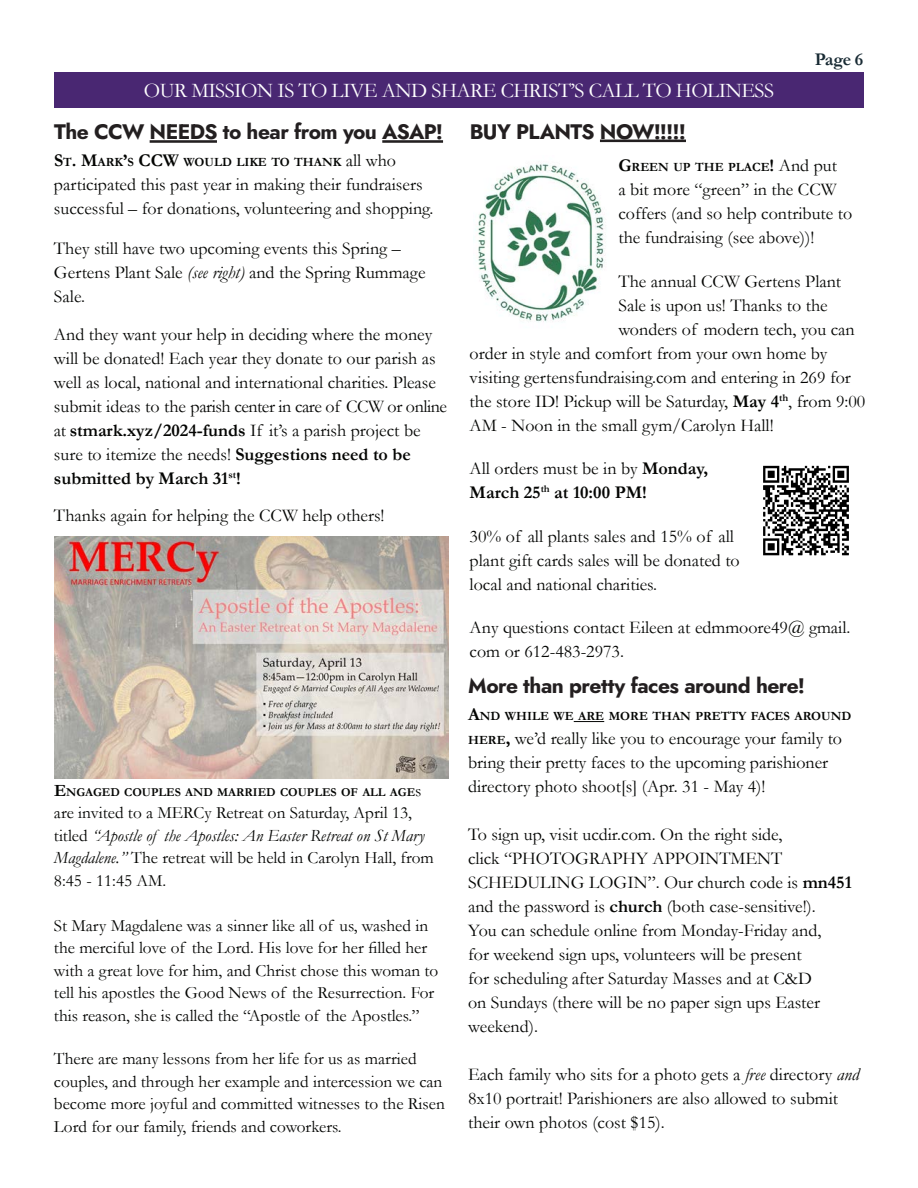
<style>
.page{position:relative;width:918px;height:1188px;background:#fff}
.page>*{position:absolute;margin:0;border:0;box-sizing:border-box;transform-origin:0 0}
.t1{font:21px "Jost";letter-spacing:-.025em;color:#231f20}
.t2{font:21px "Garamond";letter-spacing:-.025em;color:#fff}
.t3{font:18px/24px "Garamond";color:#040503}
.t4{font:700 18px/24px "Garamond";color:#040503}
.t5{font:700 18px "Garamond";color:#182a33}
.t6{font:17.25px/22.5px "Garamond";color:#040503}
.t7{font:700 12.6px "Garamond";color:#040503}
.t8{font:700 12.15px "Garamond";color:#040503}
.s1{font-size:18px}
.s2{font-weight:400;font-size:18px}
.s3{font-style:italic}
.s4{font-weight:700}
.s5{font-size:17.25px}
.s6{font-weight:400;font-size:17.25px}
.s7{font-weight:400}
.s8{font-weight:700;font-size:12.6px}
</style>
<div class="page">
<div style="left:54px;top:72px;width:810px;height:36px;background:#492772"></div>
<hr style="left:574px;top:721px;width:30px;height:1px;background:#040503">
<hr style="left:150px;top:140px;width:67px;height:3px;background:#231f20">
<hr style="left:382px;top:140px;width:61px;height:3px;background:#231f20">
<hr style="left:600px;top:140px;width:86px;height:2px;background:#231f20">
<img style="left:763px;top:465px;width:86px;height:91px">
<img style="left:54px;top:537px;width:394px;height:242px">
<img style="left:473px;top:163px;width:132px;height:159px">
<p class="t2" style="left:144px;top:77px;width:632px">OUR MISSION IS TO LIVE AND SHARE CHRIST’S CALL TO HOLINESS</p>
<p class="t1" style="left:54px;top:118px;width:390px">The CCW NEEDS to hear from you ASAP!</p>
<p class="t1" style="left:470px;top:117px;width:218px">BUY PLANTS NOW!!!!!</p>
<p class="t5" style="left:815px;top:47px;width:50px">Page 6</p>
<p class="t7" style="left:54px;top:153px;width:344px"><span class="s1">S</span>T<span class="s1">. M</span>ARK<span class="s1">’</span>S <span class="s1">CCW</span> WOULD LIKE TO THANK <span class="s2">all who</span></p>
<p class="t3" style="left:54px;top:172px;width:381px">participated this past year in making their fundraisers successful – for donations, volunteering and shopping.</p>
<p class="t3" style="left:54px;top:236px;width:373px">They still have two upcoming events this Spring –<br>Gertens Plant Sale <span class="s3">(see right)</span> and the Spring Rummage<br>Sale.</p>
<p class="t3" style="left:54px;top:322px;width:394px">And they want your help in deciding where the money will be donated! Each year they donate to our parish as well as local, national and international charities. Please submit ideas to the parish center in care of CCW or online at <span class="s4">stmark.xyz/2024-funds</span> If it’s a parish project be sure to itemize the needs! <span class="s4">Suggestions need to be submitted by March 31</span><sup>st</sup><span class="s4">!</span></p>
<p class="t3" style="left:54px;top:503px;width:332px">Thanks again for helping the CCW help others!</p>
<p class="t8" style="left:54px;top:784px;width:369px"><span class="s5">E</span>NGAGED COUPLES AND MARRIED COUPLES OF ALL AGE<span class="s6">s</span></p>
<p class="t6" style="left:54px;top:801px;width:381px">are invited to a MERCy Retreat on Saturday, April 13, titled <span class="s3">“Apostle of the Apostles: An Easter Retreat on St Mary Magdalene.”</span> The retreat will be held in Carolyn Hall, from 8:45 - 11:45 AM.</p>
<p class="t6" style="left:54px;top:914px;width:386px">St Mary Magdalene was a sinner like all of us, washed in the merciful love of the Lord. His love for her filled her with a great love for him, and Christ chose this woman to tell his apostles the Good News of the Resurrection. For this reason, she is called the “Apostle of the Apostles.”</p>
<p class="t6" style="left:54px;top:1047px;width:392px">There are many lessons from her life for us as married couples, and through her example and intercession we can become more joyful and committed witnesses to the Risen Lord for our family, friends and coworkers.</p>
<p class="t7" style="left:618px;top:159px;width:220px"><span class="s1">G</span>REEN UP THE PLACE<span class="s1">!</span> <span class="s2">And put</span></p>
<p class="t3" style="left:618px;top:177px;width:235px">a bit more “green” in the CCW coffers (and so help contribute to the fundraising (see above))!</p>
<p class="t3" style="left:618px;top:269px;width:224px">The annual CCW Gertens Plant</p>
<p class="t3" style="left:618px;top:293px;width:211px">Sale is upon us! Thanks to the</p>
<p class="t3" style="left:618px;top:317px;width:238px">wonders of modern tech, you can</p>
<p class="t3" style="left:470px;top:341px;width:359px">order in style and comfort from your own home by</p>
<p class="t3" style="left:470px;top:365px;width:383px">visiting gertensfundraising.com and entering in 269 for</p>
<p class="t3" style="left:470px;top:389px;width:397px">the store ID! Pickup will be Saturday, <span class="s4">May 4</span><sup>th</sup>, from 9:00</p>
<p class="t3" style="left:470px;top:413px;width:305px">AM - Noon in the small gym/Carolyn Hall!</p>
<p class="t4" style="left:470px;top:457px;width:240px"><span class="s7">All orders must be in by</span> Monday,<br>March 25<sup>th</sup> at 10:00 PM!</p>
<p class="t3" style="left:470px;top:524px;width:272px">30% of all plants sales and 15% of all plant gift cards sales will be donated to local and national charities.</p>
<p class="t3" style="left:470px;top:615px;width:382px">Any questions contact Eileen at edmmoore49@ gmail. com or 612-483-2973.</p>
<p class="t1" style="left:468px;top:672px;width:338px">More than pretty faces around here!</p>
<p class="t7" style="left:468px;top:708px;width:384px"><span class="s1">A</span>ND WHILE WE ARE MORE THAN PRETTY FACES AROUND</p>
<p class="t3" style="left:468px;top:726px;width:375px"><span class="s8">HERE</span><span class="s4">,</span> we’d really like you to encourage your family to bring their pretty faces to the upcoming parishioner directory photo shoot[s] (Apr. 31 - May 4)!</p>
<p class="t3" style="left:468px;top:822px;width:385px">To sign up, visit ucdir.com. On the right side,<br>click “PHOTOGRAPHY APPOINTMENT SCHEDULING LOGIN”. Our church code is <span class="s4">mn451 </span>and the password is <span class="s4">church</span> (both case-sensitive!).<br>You can schedule online from Monday-Friday and,<br>for weekend sign ups, volunteers will be present<br>for scheduling after Saturday Masses and at C&amp;D<br>on Sundays (there will be no paper sign ups Easter weekend).</p>
<p class="t3" style="left:468px;top:1062px;width:393px">Each family who sits for a photo gets a <span class="s3">free</span> directory <span class="s3">and<br></span>8x10 portrait! Parishioners are also allowed to submit their own photos (cost $15).</p>
</div>
